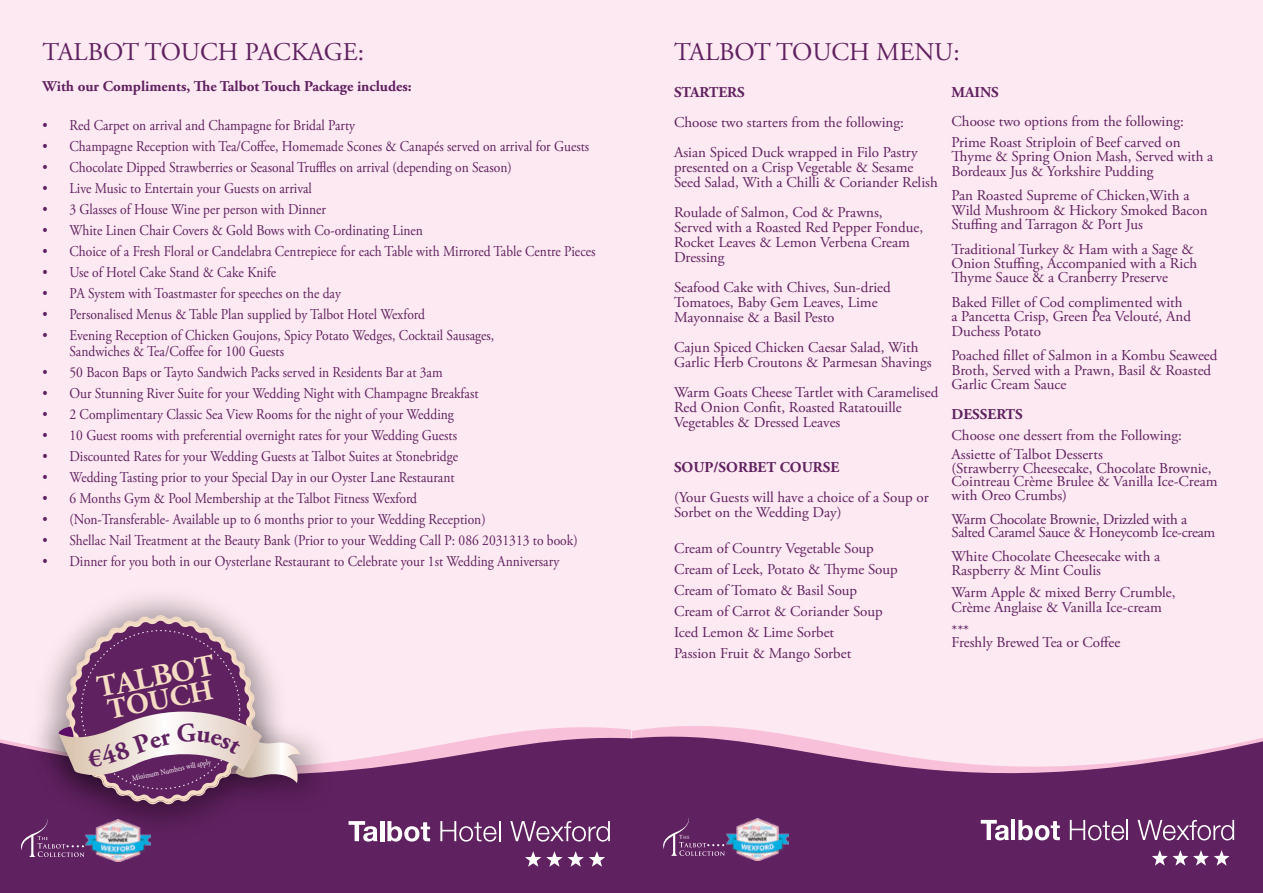
<style>
.page{position:relative;width:1263px;height:893px;background:#fff}
.page>*{position:absolute;margin:0;border:0;box-sizing:border-box;transform-origin:0 0}
.t1{font:700 30.45px "Adobe Garamond Pro";color:#f5dcc4}
.t2{font:700 29.1px "Adobe Garamond Pro";color:#f5dcc4}
.t3{font:25.5px "Adobe Garamond Pro";color:#602160}
.t4{font:15px/15px "Adobe Garamond Pro";color:#602160}
.t5{font:15px/16.5px "Adobe Garamond Pro";color:#602160;scale:.9 1}
.t6{font:700 15px "Adobe Garamond Pro";color:#602160}
.t7{font:15px/13.5px "Adobe Garamond Pro";letter-spacing:-.02em;color:#602160}
.t8{font:7.95px "Adobe Garamond Pro";color:#fff;scale:.84 1}
</style>
<div class="page">
<div style="left:0;top:0;width:631px;height:780px;background:#fde9f1"></div>
<svg style="left:0;top:727px;width:631px;height:166px;background:#723770"></svg>
<svg style="left:16px;top:819px;width:69px;height:38px"></svg>
<img style="left:86px;top:846px;width:64px;height:15px">
<svg style="left:348px;top:821px;width:29px;height:20px"></svg>
<hr style="left:380px;top:821px;width:4px;height:20px;background:#fff">
<svg style="left:387px;top:821px;width:43px;height:20px"></svg>
<svg style="left:440px;top:821px;width:57px;height:21px"></svg>
<hr style="left:499px;top:821px;width:2px;height:20px;background:#fff">
<svg style="left:510px;top:821px;width:100px;height:21px;background:#875787"></svg>
<svg style="left:525px;top:851px;width:80px;height:16px"></svg>
<div style="left:631px;top:0;width:632px;height:778px;background:#fde9f1"></div>
<svg style="left:631px;top:726px;width:632px;height:167px;fill:#602160"></svg>
<svg style="left:659px;top:817px;width:66px;height:39px;background:#6c336c"></svg>
<img style="left:726px;top:819px;width:63px;height:41px">
<svg style="left:981px;top:820px;width:28px;height:20px"></svg>
<hr style="left:1011px;top:820px;width:4px;height:20px;background:#fff">
<svg style="left:1018px;top:820px;width:42px;height:20px"></svg>
<svg style="left:1070px;top:820px;width:54px;height:20px"></svg>
<hr style="left:1126px;top:820px;width:2px;height:20px;background:#fff">
<svg style="left:1137px;top:820px;width:97px;height:20px;background:#885988"></svg>
<svg style="left:1152px;top:850px;width:77px;height:16px"></svg>
<img style="left:23px;top:597px;width:277px;height:249px">
<img style="left:205px;top:727px;width:144px;height:101px">
<img style="left:15px;top:678px;width:292px;height:141px">
<img style="left:91px;top:804px;width:165px;height:20px">
<svg style="left:56px;top:615px;width:245px;height:189px"></svg>
<h3 class="t3" style="left:43px;top:37px;width:323px">TALBOT TOUCH PACKAGE:</h3>
<h3 class="t3" style="left:674px;top:37px;width:287px">TALBOT TOUCH MENU:</h3>
<p class="t6" style="left:43px;top:77px;width:371px">With our Compliments, The Talbot Touch Package includes:</p>
<p class="t5" style="left:43px;top:117px;width:349px">• Red Carpet on arrival and Champagne for Bridal Party</p>
<p class="t5" style="left:43px;top:138px;width:609px">• Champagne Reception with Tea/Coffee, Homemade Scones &amp; Canapés served on arrival for Guests</p>
<p class="t5" style="left:43px;top:159px;width:523px">• Chocolate Dipped Strawberries or Seasonal Truffles on arrival (depending on Season)</p>
<p class="t5" style="left:43px;top:180px;width:301px">• Live Music to Entertain your Guests on arrival</p>
<p class="t5" style="left:43px;top:201px;width:316px">• 3 Glasses of House Wine per person with Dinner</p>
<p class="t5" style="left:43px;top:222px;width:424px">• White Linen Chair Covers &amp; Gold Bows with Co-ordinating Linen</p>
<p class="t5" style="left:43px;top:243px;width:616px">• Choice of a Fresh Floral or Candelabra Centrepiece for each Table with Mirrored Table Centre Pieces</p>
<p class="t5" style="left:43px;top:264px;width:261px">• Use of Hotel Cake Stand &amp; Cake Knife</p>
<p class="t5" style="left:43px;top:285px;width:333px">• PA System with Toastmaster for speeches on the day</p>
<p class="t5" style="left:43px;top:306px;width:427px">• Personalised Menus &amp; Table Plan supplied by Talbot Hotel Wexford</p>
<p class="t5" style="left:70px;top:327px;width:473px;text-indent:-27px">• Evening Reception of Chicken Goujons, Spicy Potato Wedges, Cocktail Sausages,<br>Sandwiches &amp; Tea/Coffee for 100 Guests</p>
<p class="t5" style="left:43px;top:365px;width:446px">• 50 Bacon Baps or Tayto Sandwich Packs served in Residents Bar at 3am</p>
<p class="t5" style="left:43px;top:386px;width:486px">• Our Stunning River Suite for your Wedding Night with Champagne Breakfast</p>
<p class="t5" style="left:43px;top:407px;width:459px">• 2 Complimentary Classic Sea View Rooms for the night of your Wedding</p>
<p class="t5" style="left:43px;top:428px;width:462px">• 10 Guest rooms with preferential overnight rates for your Wedding Guests</p>
<p class="t5" style="left:43px;top:449px;width:463px">• Discounted Rates for your Wedding Guests at Talbot Suites at Stonebridge</p>
<p class="t5" style="left:43px;top:470px;width:459px">• Wedding Tasting prior to your Special Day in our Oyster Lane Restaurant</p>
<p class="t5" style="left:43px;top:491px;width:418px">• 6 Months Gym &amp; Pool Membership at the Talbot Fitness Wexford</p>
<p class="t5" style="left:43px;top:512px;width:494px">• (Non-Transferable- Available up to 6 months prior to your Wedding Reception)</p>
<p class="t5" style="left:43px;top:533px;width:596px">• Shellac Nail Treatment at the Beauty Bank (Prior to your Wedding Call P: 086 2031313 to book)</p>
<p class="t5" style="left:43px;top:554px;width:576px">• Dinner for you both in our Oysterlane Restaurant to Celebrate your 1st Wedding Anniversary</p>
<p class="t6" style="left:674px;top:83px;width:72px">STARTERS</p>
<p class="t4" style="left:674px;top:108px;width:245px;line-height:30px">Choose two starters from the following:<br>Asian Spiced Duck wrapped in Filo Pastry</p>
<p class="t4" style="left:674px;top:160px;width:265px">presented on a Crisp Vegetable &amp; Sesame<br>Seed Salad, With a Chilli &amp; Coriander Relish</p>
<p class="t4" style="left:674px;top:205px;width:251px">Roulade of Salmon, Cod &amp; Prawns,<br>Served with a Roasted Red Pepper Fondue,<br>Rocket Leaves &amp; Lemon Verbena Cream<br>Dressing</p>
<p class="t4" style="left:674px;top:280px;width:218px">Seafood Cake with Chives, Sun-dried<br>Tomatoes, Baby Gem Leaves, Lime<br>Mayonnaise &amp; a Basil Pesto</p>
<p class="t4" style="left:674px;top:340px;width:259px">Cajun Spiced Chicken Caesar Salad, With<br>Garlic Herb Croutons &amp; Parmesan Shavings</p>
<p class="t4" style="left:674px;top:385px;width:266px">Warm Goats Cheese Tartlet with Caramelised<br>Red Onion Confit, Roasted Ratatouille<br>Vegetables &amp; Dressed Leaves</p>
<p class="t6" style="left:674px;top:458px;width:167px">SOUP/SORBET COURSE</p>
<p class="t4" style="left:674px;top:490px;width:256px">(Your Guests will have a choice of a Soup or<br>Sorbet on the Wedding Day)</p>
<p class="t4" style="left:674px;top:538px;width:225px;line-height:21px">Cream of Country Vegetable Soup<br>Cream of Leek, Potato &amp; Thyme Soup<br>Cream of Tomato &amp; Basil Soup<br>Cream of Carrot &amp; Coriander Soup<br>Iced Lemon &amp; Lime Sorbet<br>Passion Fruit &amp; Mango Sorbet</p>
<p class="t6" style="left:951px;top:83px;width:49px">MAINS</p>
<p class="t4" style="left:951px;top:112px;width:234px;line-height:21px">Choose two options from the following:<br>Prime Roast Striploin of Beef carved on</p>
<p class="t4" style="left:951px;top:150px;width:263px;line-height:14.2px">Thyme &amp; Spring Onion Mash, Served with a<br>Bordeaux Jus &amp; Yorkshire Pudding</p>
<p class="t4" style="left:951px;top:189px;width:258px;line-height:14.2px">Pan Roasted Supreme of Chicken,With a<br>Wild Mushroom &amp; Hickory Smoked Bacon<br>Stuffing and Tarragon &amp; Port Jus</p>
<p class="t4" style="left:951px;top:242px;width:247px;line-height:14.2px">Traditional Turkey &amp; Ham with a Sage &amp;<br>Onion Stuffing, Accompanied with a Rich<br>Thyme Sauce &amp; a Cranberry Preserve</p>
<p class="t4" style="left:951px;top:296px;width:241px;line-height:14.2px">Baked Fillet of Cod complimented with a Pancetta Crisp, Green Pea Velouté, And<br>Duchess Potato</p>
<p class="t4" style="left:951px;top:349px;width:268px;line-height:14.2px">Poached fillet of Salmon in a Kombu Seaweed<br>Broth, Served with a Prawn, Basil &amp; Roasted<br>Garlic Cream Sauce</p>
<p class="t6" style="left:951px;top:405px;width:73px">DESSERTS</p>
<p class="t4" style="left:951px;top:426px;width:232px;line-height:19.5px">Choose one dessert from the Following:<br>Assiette of Talbot Desserts</p>
<p class="t4" style="left:951px;top:462px;width:268px;line-height:13.5px">(Strawberry Cheesecake, Chocolate Brownie,<br>Cointreau Crème Brulee &amp; Vanilla Ice-Cream with Oreo Crumbs)</p>
<p class="t7" style="left:951px;top:513px;width:265px">Warm Chocolate Brownie, Drizzled with a<br>Salted Caramel Sauce &amp; Honeycomb Ice-cream</p>
<p class="t4" style="left:951px;top:550px;width:210px;line-height:13.5px">White Chocolate Cheesecake with a<br>Raspberry &amp; Mint Coulis</p>
<p class="t4" style="left:951px;top:586px;width:226px">Warm Apple &amp; mixed Berry Crumble,<br>Crème Anglaise &amp; Vanilla Ice-cream</p>
<p class="t4" style="left:951px;top:625px;width:170px;line-height:12px">***<br>Freshly Brewed Tea or Coffee</p>
<h1 class="t1" style="left:94px;top:670px;width:121px;rotate:-11deg">TALBOT</h1>
<h2 class="t2" style="left:105px;top:693px;width:108px;rotate:-11deg">TOUCH</h2>
<p class="t8" style="left:131px;top:773px;width:97px;rotate:-12deg">Minimum Numbers will apply</p>
</div>
